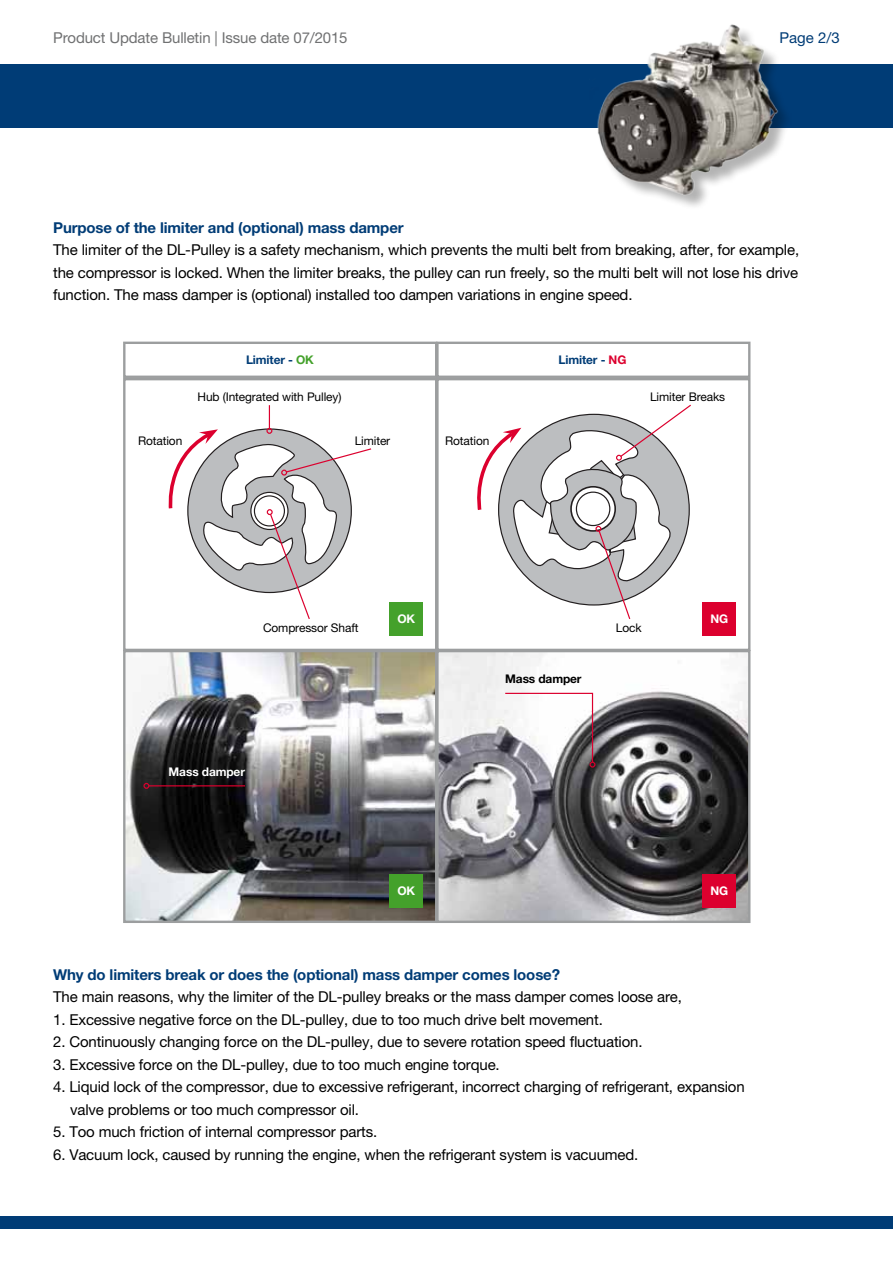
<style>
.page{position:relative;width:893px;height:1263px;background:#fff}
.page>*{position:absolute;margin:0;border:0;box-sizing:border-box;transform-origin:0 0}
.t1{font:15px/22.5px "Helvetica Neue LT Pro";letter-spacing:-.01em;color:#000;text-align:justify}
.t2{font:700 15px "Helvetica Neue LT Pro";letter-spacing:-.01em;color:#003c76}
.t3{font:15px "Helvetica Neue LT Pro";letter-spacing:-.01em;color:#707172}
.t4{font:15px "Helvetica Neue LT Pro";color:#003c76}
.t5{font:12px "Helvetica Neue LT Pro";letter-spacing:-.01em;color:#000}
.t6{font:700 12px "Helvetica Neue LT Pro";letter-spacing:-.01em;color:#003c76}
.t7{font:700 12px "Helvetica Neue LT Pro";letter-spacing:-.01em;color:#fff}
.t8{font:700 12px "Helvetica Neue LT Pro";letter-spacing:-.01em;color:#000}
.s1{color:#44a12b}
.s2{color:#dc002e}
</style>
<div class="page">
<div style="left:0;top:64px;width:893px;height:64px;background:#003c76"></div>
<div style="left:0;top:1216px;width:893px;height:13px;background:#003c76"></div>
<img style="left:597px;top:24px;width:189px;height:183px">
<div style="left:123px;top:378px;width:314px;height:273px;border:2px solid #9c9e9f"></div>
<div style="left:123px;top:342px;width:314px;height:36px;border:2px solid #9c9e9f"></div>
<img style="left:126px;top:653px;width:621px;height:267px">
<div style="left:123px;top:650px;width:314px;height:273px;border:2px solid #9c9e9f"></div>
<div style="left:436px;top:378px;width:314px;height:273px;border:2px solid #9c9e9f"></div>
<div style="left:436px;top:342px;width:314px;height:36px;border:2px solid #9c9e9f"></div>
<div style="left:436px;top:650px;width:314px;height:273px;border:2px solid #9c9e9f"></div>
<div style="left:389px;top:874px;width:34px;height:34px;background:#44a12b"></div>
<div style="left:702px;top:874px;width:34px;height:34px;background:#dc002e"></div>
<div style="left:389px;top:602px;width:34px;height:34px;background:#44a12b"></div>
<div style="left:702px;top:602px;width:34px;height:34px;background:#dc002e"></div>
<hr style="left:149px;top:785px;width:96px;height:1px;background:#dc002e">
<svg style="left:143px;top:783px;width:6px;height:6px"></svg>
<svg style="left:504px;top:692px;width:91px;height:75px"></svg>
<svg style="left:168px;top:405px;width:204px;height:214px"></svg>
<svg style="left:477px;top:404px;width:214px;height:215px"></svg>
<p class="t3" style="left:53px;top:28px;width:296px">Product Update Bulletin | Issue date 07/2015</p>
<p class="t4" style="left:779px;top:28px;width:62px">Page 2/3</p>
<p class="t2" style="left:53px;top:218px;width:352px">Purpose of the limiter and (optional) mass damper</p>
<p class="t1" style="left:53px;top:238px;width:747px">The limiter of the DL-Pulley is a safety mechanism, which prevents the multi belt from breaking, after, for example, the compressor is locked. When the limiter breaks, the pulley can run freely, so the multi belt will not lose his drive function. The mass damper is (optional) installed too dampen variations in engine speed.</p>
<p class="t6" style="left:246px;top:352px;width:69px">Limiter - <span class="s1">OK</span></p>
<p class="t5" style="left:198px;top:390px;width:145px">Hub (Integrated with Pulley)</p>
<p class="t5" style="left:138px;top:433px;width:46px">Rotation</p>
<p class="t5" style="left:355px;top:433px;width:37px">Limiter</p>
<p class="t5" style="left:445px;top:433px;width:46px">Rotation</p>
<p class="t6" style="left:558px;top:352px;width:69px">Limiter - <span class="s2">NG</span></p>
<p class="t5" style="left:650px;top:390px;width:77px">Limiter Breaks</p>
<p class="t7" style="left:397px;top:611px;width:19px">OK</p>
<p class="t7" style="left:710px;top:611px;width:19px">NG</p>
<p class="t5" style="left:263px;top:620px;width:97px">Compressor Shaft</p>
<p class="t5" style="left:616px;top:620px;width:27px">Lock</p>
<p class="t7" style="left:169px;top:764px;width:78px">Mass damper</p>
<p class="t8" style="left:505px;top:671px;width:78px">Mass damper</p>
<p class="t7" style="left:397px;top:883px;width:19px">OK</p>
<p class="t7" style="left:710px;top:883px;width:19px">NG</p>
<p class="t2" style="left:53px;top:965px;width:508px">Why do limiters break or does the (optional) mass damper comes loose?</p>
<p class="t1" style="left:53px;top:985px;width:630px">The main reasons, why the limiter of the DL-pulley breaks or the mass damper comes loose are,</p>
<p class="t1" style="left:53px;top:1008px;width:551px">1. Excessive negative force on the DL-pulley, due to too much drive belt movement.</p>
<p class="t1" style="left:53px;top:1030px;width:591px">2. Continuously changing force on the DL-pulley, due to severe rotation speed fluctuation.</p>
<p class="t1" style="left:53px;top:1053px;width:448px">3. Excessive force on the DL-pulley, due to too much engine torque.</p>
<p class="t1" style="left:70px;top:1075px;width:676px;text-indent:-17px">4. Liquid lock of the compressor, due to excessive refrigerant, incorrect charging of refrigerant, expansion valve problems or too much compressor oil.</p>
<p class="t1" style="left:53px;top:1120px;width:326px">5. Too much friction of internal compressor parts.</p>
<p class="t1" style="left:53px;top:1143px;width:587px">6. Vacuum lock, caused by running the engine, when the refrigerant system is vacuumed.</p>
</div>
